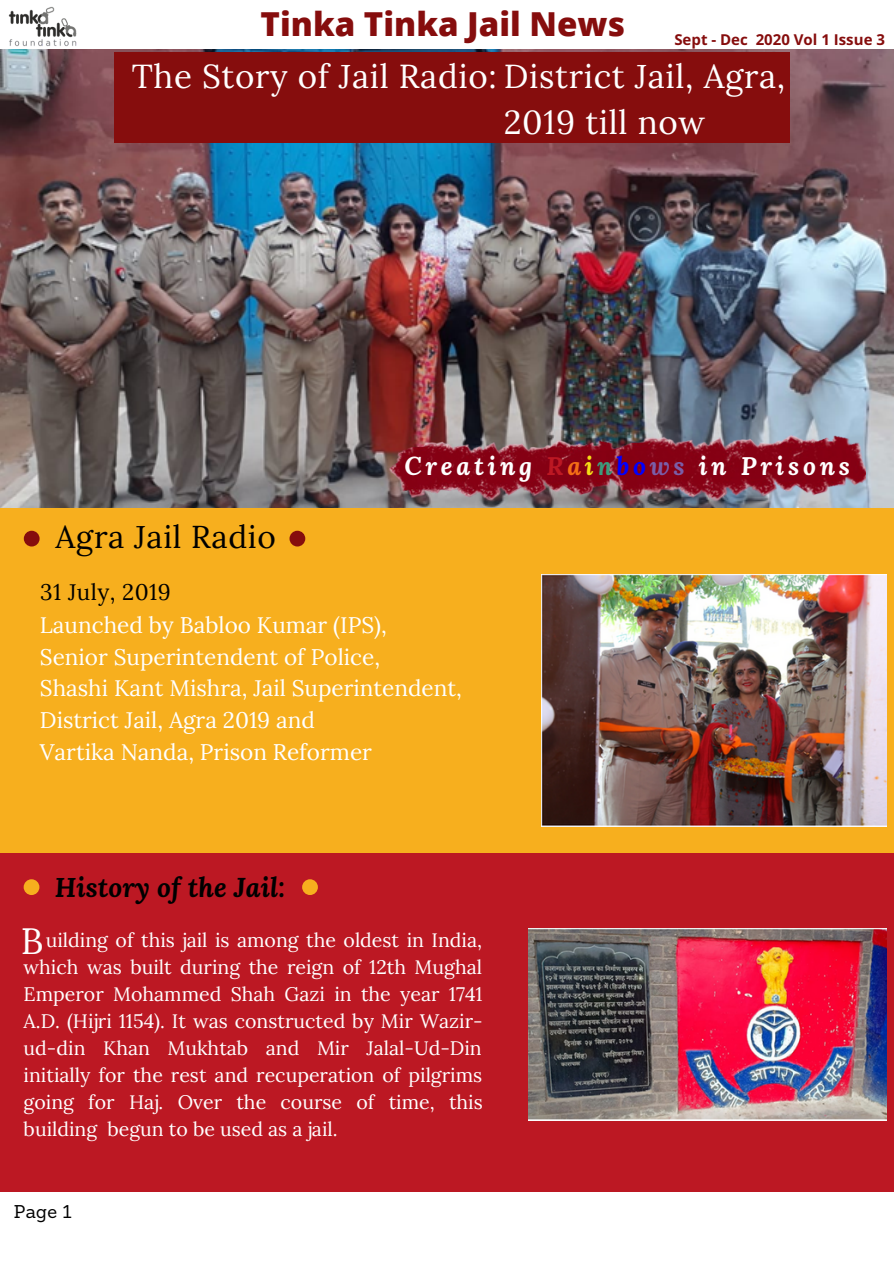
<style>
.page{position:relative;width:894px;height:1264px;background:#fff}
.page>*{position:absolute;margin:0;border:0;box-sizing:border-box;transform-origin:0 0}
.t1{font:36.45px "Lora";color:#fff}
.t2{font:33.15px "Lora";letter-spacing:.02em;color:#fff}
.t3{font:800 33px "Open Sans";color:#860d0d}
.t4{font:31.5px "Lora";letter-spacing:.02em;color:#000}
.t5{font:italic 700 27px "Lora";color:#000}
.t6{font:italic 700 25.2px "Lora";letter-spacing:.15em;color:#fff}
.t7{font:22.5px "Lora";color:#fff}
.t8{font:22.5px "Lora";letter-spacing:.02em;color:#000}
.t9{font:19.5px/27px "Lora";color:#fff;text-align:justify}
.t10{font:18px "Sanchez";color:#000}
.t11{font:700 15px "Open Sans Hebrew";color:#860d0d}
.s1{color:#bc1823}
.s2{color:#f46e16}
.s3{color:#f4de17}
.s4{color:#3c9c7d}
.s5{color:#00f}
.s6{color:#7a5ea8}
</style>
<div class="page">
<img style="left:0;top:49px;width:893px;height:459px">
<div style="left:0;top:508px;width:893px;height:345px;background:#f7af1e"></div>
<div style="left:0;top:853px;width:893px;height:338px;background:#bc1823"></div>
<img style="left:0;top:6px;width:90px;height:47px">
<img style="left:381px;top:430px;width:193px;height:78px">
<img style="left:574px;top:424px;width:291px;height:84px">
<div style="left:289px;top:530px;width:16px;height:16px;background:#860d0d;border-radius:50%"></div>
<div style="left:24px;top:530px;width:16px;height:16px;background:#860d0d;border-radius:50%"></div>
<div style="left:302px;top:879px;width:16px;height:16px;background:#f7af1e;border-radius:50%"></div>
<div style="left:24px;top:879px;width:15px;height:16px;background:#f7af1e;border-radius:50%"></div>
<img style="left:541px;top:574px;width:345px;height:252px">
<img style="left:528px;top:928px;width:358px;height:192px">
<div style="left:114px;top:53px;width:676px;height:90px;background:#860d0d"></div>
<p class="t3" style="left:260px;top:1px;width:366px">Tinka Tinka Jail News</p>
<p class="t11" style="left:674px;top:29px;width:212px">Sept - Dec 2020 Vol 1 Issue 3</p>
<p class="t2" style="left:132px;top:55px;width:655px">The Story of Jail Radio: District Jail, Agra,</p>
<p class="t2" style="left:503px;top:101px;width:203px">2019 till now</p>
<p class="t4" style="left:56px;top:516px;width:222px">Agra Jail Radio</p>
<p class="t8" style="left:40px;top:577px;width:132px">31 July, 2019</p>
<p class="t6" style="left:404px;top:449px;width:447px">Creating <span class="s1">R</span><span class="s2">a</span><span class="s3">i</span><span class="s4">n</span><span class="s5">bo</span><span class="s6">ws</span> in Prisons</p>
<p class="t7" style="left:40px;top:610px;width:348px">Launched by Babloo Kumar (IPS),</p>
<p class="t7" style="left:40px;top:642px;width:341px">Senior Superintendent of Police,</p>
<p class="t7" style="left:40px;top:674px;width:423px">Shashi Kant Mishra, Jail Superintendent,</p>
<p class="t7" style="left:40px;top:705px;width:276px">District Jail, Agra 2019 and</p>
<p class="t7" style="left:40px;top:737px;width:333px">Vartika Nanda, Prison Reformer</p>
<p class="t5" style="left:55px;top:868px;width:232px">History of the Jail:</p>
<p class="t1" style="left:21px;top:917px;width:24px">B</p>
<p class="t9" style="left:24px;top:926px;width:460px;text-indent:22px">uilding of this jail is among the oldest in India, which was built during the reign of 12th Mughal Emperor Mohammed Shah Gazi in the year 1741<br>A.D. (Hijri 1154). It was constructed by Mir Wazir&shy;ud-din Khan Mukhtab and Mir Jalal-Ud-Din initially for the rest and recuperation of pilgrims going for Haj. Over the course of time, this building begun to be used as a jail.</p>
<p class="t10" style="left:14px;top:1199px;width:59px">Page 1</p>
</div>
